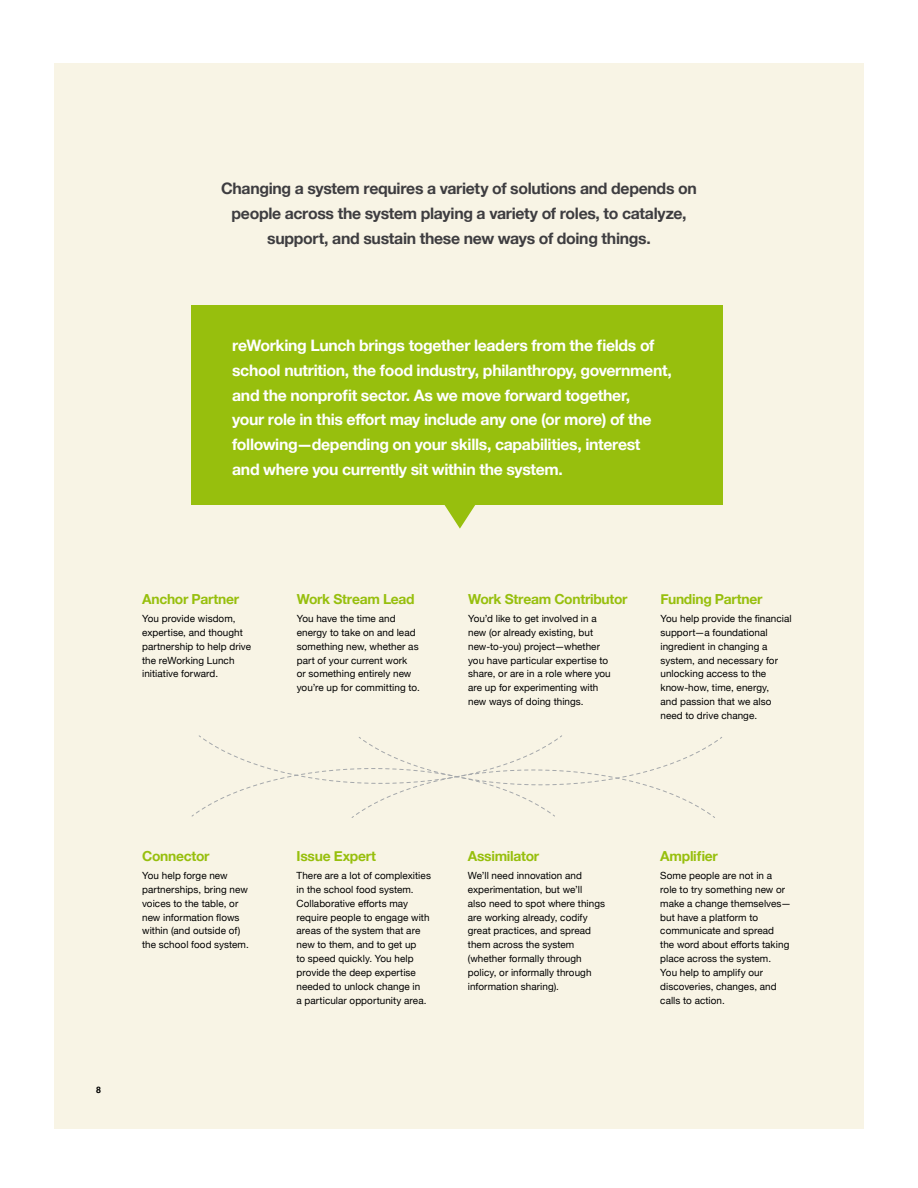
<style>
.page{position:relative;width:918px;height:1188px;background:#fff}
.page>*{position:absolute;margin:0;border:0;box-sizing:border-box;transform-origin:0 0}
.t1{font:700 15.75px/24.8px "Helvetica Neue";letter-spacing:-.02em;color:#fff}
.t2{font:700 15.75px/24.8px "Helvetica Neue";letter-spacing:-.02em;color:#3e3d40;text-align:center}
.t3{font:700 13.8px "Helvetica Neue";letter-spacing:-.02em;color:#97bf0d}
.t4{font:9.9px/13.8px "Helvetica Neue";letter-spacing:.005em;color:#000}
.t5{font:700 8.85px "Helvetica";color:#000}
</style>
<div class="page">
<div style="left:54px;top:64px;width:810px;height:1065px;background:#f8f4e5"></div>
<div style="left:192px;top:305px;width:531px;height:200px;background:#97bf0d"></div>
<svg style="left:444px;top:505px;width:31px;height:24px"></svg>
<svg style="left:191px;top:735px;width:531px;height:83px"></svg>
<h1 class="t2" style="left:221px;top:177px;width:477px">Changing a system requires a variety of solutions and depends on people across the system playing a variety of roles, to catalyze, support, and sustain these new ways of doing things.</h1>
<p class="t1" style="left:232px;top:334px;width:441px">reWorking Lunch brings together leaders from the fields of school nutrition, the food industry, philanthropy, government, and the nonprofit sector. As we move forward together,<br>your role in this effort may include any one (or more) of the following—depending on your skills, capabilities, interest and where you currently sit within the system.</p>
<h2 class="t3" style="left:142px;top:593px;width:99px">Anchor Partner</h2>
<p class="t4" style="left:142px;top:612px;width:110px">You provide wisdom, expertise, and thought partnership to help drive the reWorking Lunch initiative forward.</p>
<h2 class="t3" style="left:297px;top:593px;width:119px">Work Stream Lead</h2>
<p class="t4" style="left:297px;top:612px;width:125px">You have the time and energy to take on and lead something new, whether as part of your current work<br>or something entirely new you’re up for committing to.</p>
<h2 class="t3" style="left:468px;top:593px;width:161px">Work Stream Contributor</h2>
<p class="t4" style="left:468px;top:612px;width:144px">You’d like to get involved in a new (or already existing, but new-to-you) project—whether you have particular expertise to share, or are in a role where you are up for experimenting with new ways of doing things.</p>
<h2 class="t3" style="left:660px;top:593px;width:104px">Funding Partner</h2>
<p class="t4" style="left:660px;top:612px;width:133px">You help provide the financial support—a foundational ingredient in changing a system, and necessary for unlocking access to the know-how, time, energy,<br>and passion that we also need to drive change.</p>
<h2 class="t3" style="left:142px;top:850px;width:69px">Connector</h2>
<p class="t4" style="left:142px;top:869px;width:108px">You help forge new partnerships, bring new voices to the table, or new information flows within (and outside of) the school food system.</p>
<p class="t5" style="left:96px;top:1087px;width:6px">8</p>
<h2 class="t3" style="left:297px;top:845px;width:81px">Issue Expert</h2>
<p class="t4" style="left:297px;top:869px;width:136px">There are a lot of complexities in the school food system.<br>Collaborative efforts may require people to engage with areas of the system that are new to them, and to get up<br>to speed quickly. You help provide the deep expertise needed to unlock change in<br>a particular opportunity area.</p>
<h2 class="t3" style="left:468px;top:850px;width:73px">Assimilator</h2>
<p class="t4" style="left:468px;top:869px;width:139px">We’ll need innovation and experimentation, but we’ll<br>also need to spot where things are working already, codify great practices, and spread them across the system (whether formally through policy, or informally through information sharing).</p>
<h2 class="t3" style="left:660px;top:845px;width:59px">Amplifier</h2>
<p class="t4" style="left:660px;top:869px;width:132px">Some people are not in a role to try something new or make a change themselves— but have a platform to communicate and spread<br>the word about efforts taking place across the system.<br>You help to amplify our discoveries, changes, and calls to action.</p>
</div>
